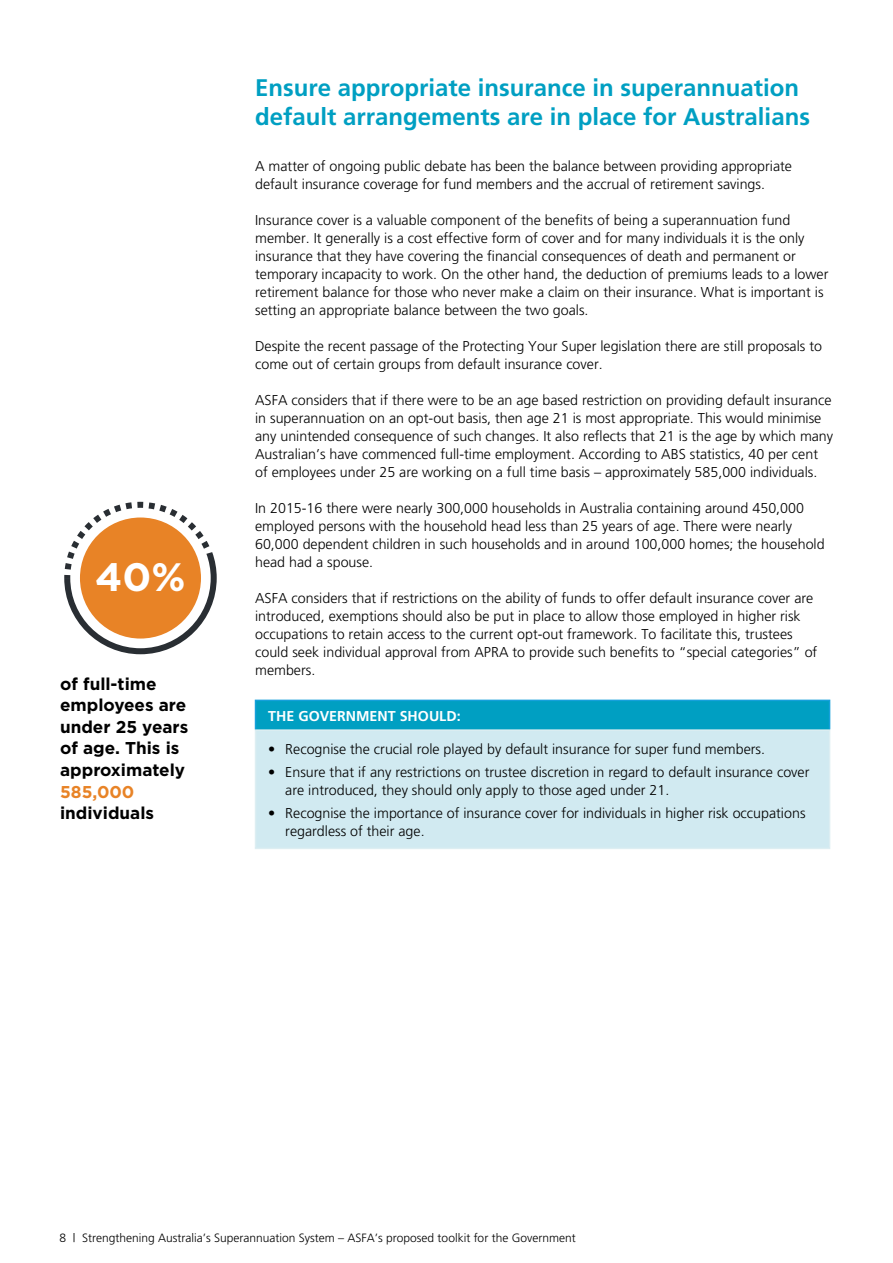
<style>
.page{position:relative;width:893px;height:1263px;background:#fff}
.page>*{position:absolute;margin:0;border:0;box-sizing:border-box;transform-origin:0 0}
.t1{font:700 39.6px "Gotham";color:#fff}
.t2{font:700 24px/28.8px "Frutiger";color:#009fc2}
.t3{font:700 17.1px/21.6px "Gotham";color:#000}
.t4{font:700 17.1px "Gotham";color:#e88326}
.t5{font:300 14.25px/18px "Frutiger";color:#000}
.t6{font:700 14.25px "Frutiger";color:#fff}
.t7{font:300 12px "Frutiger";color:#000}
</style>
<div class="page">
<svg style="left:64px;top:502px;width:153px;height:152px"></svg>
<div style="left:255px;top:700px;width:575px;height:30px;background:#009fc2"></div>
<div style="left:255px;top:730px;width:575px;height:118px;background:#d1eaf1"></div>
<hr style="left:255px;top:700px;width:575px;height:1px;background:#16a0db">
<svg style="left:255px;top:701px;width:1px;height:28px"></svg>
<svg style="left:829px;top:701px;width:1px;height:28px"></svg>
<hr style="left:255px;top:729px;width:575px;height:2px;background:#ddeef2">
<hr style="left:255px;top:731px;width:1px;height:117px;background:#ddeef2">
<hr style="left:829px;top:731px;width:1px;height:117px;background:#ddeef2">
<hr style="left:255px;top:848px;width:575px;height:1px;background:#ddeef2">
<h1 class="t1" style="left:95px;top:559px;width:92px">40%</h1>
<p class="t3" style="left:60px;top:674px;width:130px">of full-time employees are under 25 years of age. This is approximately</p>
<p class="t4" style="left:60px;top:784px;width:76px">585,000</p>
<p class="t3" style="left:60px;top:803px;width:96px">individuals</p>
<h2 class="t2" style="left:255px;top:75px;width:556px">Ensure appropriate insurance in superannuation default arrangements are in place for Australians</h2>
<p class="t5" style="left:255px;top:158px;width:538px">A matter of ongoing public debate has been the balance between providing appropriate default insurance coverage for fund members and the accrual of retirement savings.</p>
<p class="t5" style="left:255px;top:211px;width:575px">Insurance cover is a valuable component of the benefits of being a superannuation fund member. It generally is a cost effective form of cover and for many individuals it is the only insurance that they have covering the financial consequences of death and permanent or temporary incapacity to work. On the other hand, the deduction of premiums leads to a lower retirement balance for those who never make a claim on their insurance. What is important is setting an appropriate balance between the two goals.</p>
<p class="t5" style="left:255px;top:338px;width:568px">Despite the recent passage of the Protecting Your Super legislation there are still proposals to come out of certain groups from default insurance cover.</p>
<p class="t5" style="left:255px;top:392px;width:580px">ASFA considers that if there were to be an age based restriction on providing default insurance in superannuation on an opt-out basis, then age 21 is most appropriate. This would minimise any unintended consequence of such changes. It also reflects that 21 is the age by which many Australian’s have commenced full-time employment. According to ABS statistics, 40 per cent of employees under 25 are working on a full time basis – approximately 585,000 individuals.</p>
<p class="t5" style="left:255px;top:500px;width:571px">In 2015-16 there were nearly 300,000 households in Australia containing around 450,000 employed persons with the household head less than 25 years of age. There were nearly 60,000 dependent children in such households and in around 100,000 homes; the household head had a spouse.</p>
<p class="t5" style="left:255px;top:590px;width:564px">ASFA considers that if restrictions on the ability of funds to offer default insurance cover are introduced, exemptions should also be put in place to allow those employed in higher risk occupations to retain access to the current opt-out framework. To facilitate this, trustees could seek individual approval from APRA to provide such benefits to “special categories” of members.</p>
<p class="t6" style="left:268px;top:710px;width:194px">THE GOVERNMENT SHOULD:</p>
<p class="t5" style="left:268px;top:741px;width:498px">• Recognise the crucial role played by default insurance for super fund members.</p>
<p class="t5" style="left:285px;top:764px;width:526px;text-indent:-17px">• Ensure that if any restrictions on trustee discretion in regard to default insurance cover are introduced, they should only apply to those aged under 21.</p>
<p class="t5" style="left:285px;top:805px;width:522px;text-indent:-17px">• Recognise the importance of insurance cover for individuals in higher risk occupations regardless of their age.</p>
<p class="t7" style="left:60px;top:1232px;width:518px">8 | Strengthening Australia’s Superannuation System – ASFA’s proposed toolkit for the Government</p>
</div>
